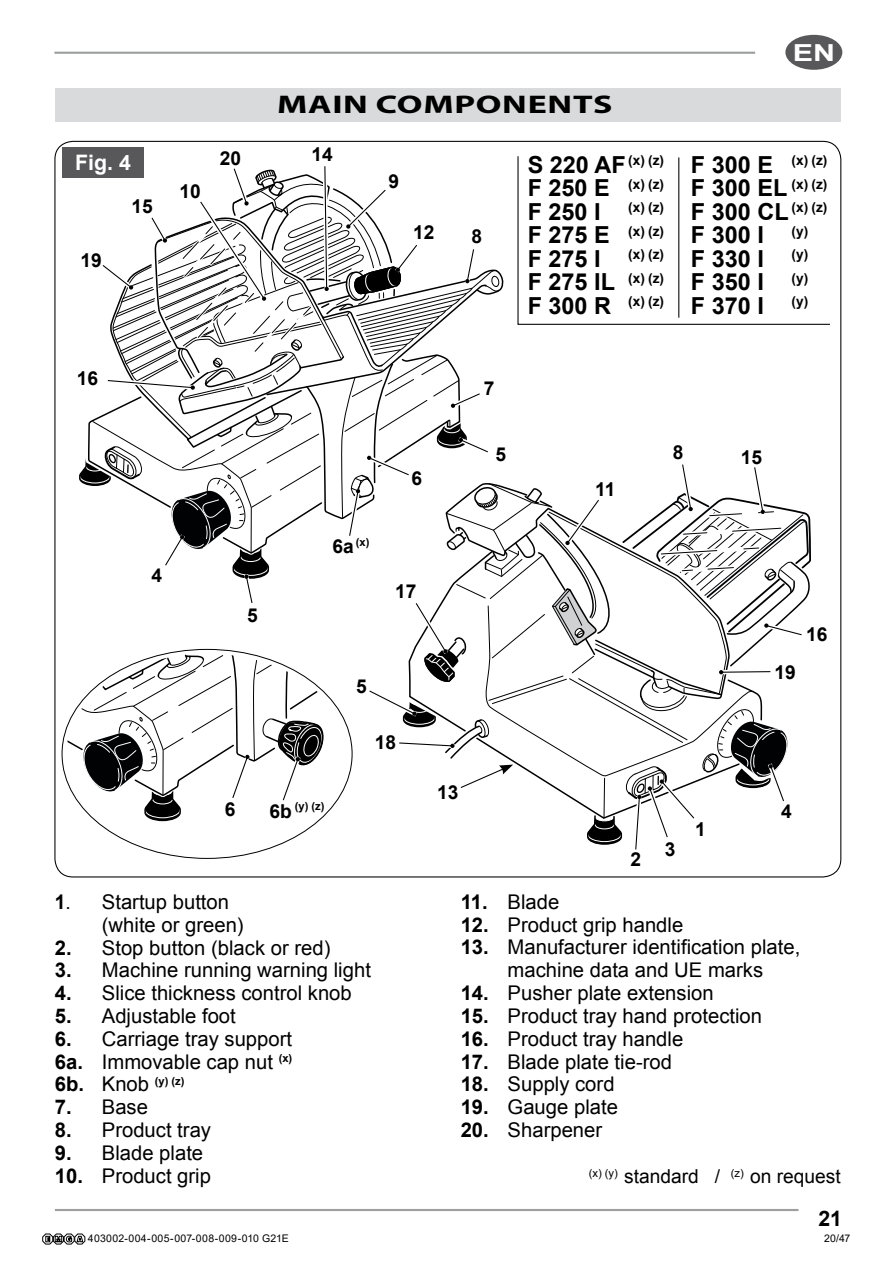
<style>
.page{position:relative;width:893px;height:1263px;background:#fff}
.page>*{position:absolute;margin:0;border:0;box-sizing:border-box;transform-origin:0 0}
.t1{font:700 25.65px "Myriad Pro";letter-spacing:.02em;color:#000;scale:1.4 1}
.t2{font:700 23.4px/23.4px "Arial";color:#000}
.t3{font:700 23.4px "Arial";color:#fff;scale:1.3 1}
.t4{font:700 21.3px "Arial";color:#fff}
.t5{font:700 21.3px "Arial";color:#000}
.t6{font:20.25px/22.8px "Arial";color:#000}
.t7{font:20.25px/22.8px "Arial";color:#000;scale:.95 1}
.t8{font:700 19.2px "Arial";color:#000}
.t9{font:19.2px "Arial";color:#000}
.t10{font:700 13.65px/23.4px "Arial";color:#000;text-align:justify}
.t11{font:700 11.25px "Arial";color:#000}
.t12{font:10.5px "Arial";letter-spacing:.025em;color:#000}
.s1{font-size:23.4px}
.s2{font-weight:700}
.s3{font-size:20.25px}
.s4{font-weight:400;font-size:20.25px}
</style>
<div class="page">
<hr style="left:55px;top:1209px;width:743px;height:2px;background:#9c9e9f">
<hr style="left:54px;top:52px;width:701px;height:2px;background:#9c9e9f">
<div style="left:785px;top:35px;width:57px;height:35px;background:#58585a;border-radius:50%"></div>
<div style="left:55px;top:88px;width:786px;height:34px;background:#d9dadb"></div>
<div style="left:62px;top:148px;width:81px;height:30px;background:#58585a"></div>
<hr style="left:678px;top:157px;width:1px;height:161px;background:#000">
<svg style="left:66px;top:162px;width:748px;height:692px"></svg>
<svg style="left:43px;top:1233px;width:42px;height:11px"></svg>
<p class="t4" style="left:75px;top:148px;width:57px">Fig. 4</p>
<p class="t8" style="left:80px;top:248px;width:23px">19</p>
<p class="t8" style="left:131px;top:193px;width:23px">15</p>
<p class="t8" style="left:180px;top:178px;width:23px">10</p>
<p class="t8" style="left:220px;top:146px;width:23px">20</p>
<p class="t1" style="left:277px;top:88px;width:241px">MAIN COMPONENTS</p>
<p class="t8" style="left:312px;top:142px;width:23px">14</p>
<p class="t8" style="left:388px;top:168px;width:12px">9</p>
<p class="t8" style="left:413px;top:220px;width:23px">12</p>
<p class="t8" style="left:471px;top:224px;width:12px">8</p>
<p class="t2" style="left:528px;top:154px;width:138px">S 220 AF <sup>(x)</sup> <sup>(z)</sup></p>
<p class="t10" style="left:528px;top:173px;width:138px"><span class="s1">F 250 E</span> (x) (z)<br><span class="s1">F 250 I</span> (x) (z)<br><span class="s1">F 275 E</span> (x) (z)<br><span class="s1">F 275 I</span> (x) (z)</p>
<p class="t2" style="left:528px;top:271px;width:138px">F 275 IL <sup>(x)</sup> <sup>(z)</sup></p>
<p class="t10" style="left:528px;top:290px;width:138px"><span class="s1">F 300 R</span> (x) (z)</p>
<p class="t3" style="left:793px;top:37px;width:34px">EN</p>
<p class="t10" style="left:691px;top:149px;width:138px"><span class="s1">F 300 E</span> (x) (z)</p>
<p class="t2" style="left:691px;top:177px;width:138px">F 300 EL <sup>(x)</sup> <sup>(z)<br></sup>F 300 CL <sup>(x)</sup> <sup>(z)<br></sup>F 300 I <sup>(y)<br></sup>F 330 I <sup>(y)<br></sup>F 350 I <sup>(y)<br></sup>F 370 I <sup>(y)</sup></p>
<p class="t8" style="left:77px;top:365px;width:23px">16</p>
<p class="t8" style="left:151px;top:563px;width:12px">4</p>
<p class="t8" style="left:247px;top:602px;width:12px">5</p>
<p class="t11" style="left:356px;top:534px;width:15px">(x)</p>
<p class="t8" style="left:332px;top:533px;width:23px">6a</p>
<p class="t8" style="left:412px;top:465px;width:12px">6</p>
<p class="t8" style="left:395px;top:579px;width:23px">17</p>
<p class="t11" style="left:295px;top:798px;width:31px">(y) (z)</p>
<p class="t8" style="left:225px;top:796px;width:12px">6</p>
<p class="t8" style="left:269px;top:799px;width:24px">6b</p>
<p class="t8" style="left:356px;top:673px;width:12px">5</p>
<p class="t8" style="left:375px;top:729px;width:23px">18</p>
<p class="t8" style="left:437px;top:779px;width:23px">13</p>
<p class="t8" style="left:484px;top:375px;width:12px">7</p>
<p class="t8" style="left:495px;top:441px;width:12px">5</p>
<p class="t8" style="left:595px;top:476px;width:22px">11</p>
<p class="t8" style="left:673px;top:440px;width:12px">8</p>
<p class="t8" style="left:741px;top:445px;width:23px">15</p>
<p class="t8" style="left:630px;top:846px;width:12px">2</p>
<p class="t8" style="left:665px;top:836px;width:12px">3</p>
<p class="t8" style="left:695px;top:816px;width:12px">1</p>
<p class="t8" style="left:774px;top:659px;width:23px">19</p>
<p class="t8" style="left:806px;top:622px;width:23px">16</p>
<p class="t8" style="left:781px;top:799px;width:12px">4</p>
<p class="t7" style="left:102px;top:890px;width:151px;text-indent:-47px"><span class="s2">1</span>. Startup button (white or green)</p>
<p class="t6" style="left:55px;top:936px;width:277px"><span class="s2">2.</span> Stop button (black or red)</p>
<p class="t6" style="left:55px;top:959px;width:318px"><span class="s2">3.</span> Machine running warning light</p>
<p class="t6" style="left:55px;top:982px;width:298px"><span class="s2">4.</span> Slice thickness control knob</p>
<p class="t6" style="left:55px;top:1005px;width:182px"><span class="s2">5.</span> Adjustable foot</p>
<p class="t6" style="left:55px;top:1027px;width:239px"><span class="s2">6.</span> Carriage tray support<br><span class="s2">6a.</span> Immovable cap nut <sup>(x)</sup></p>
<p class="t11" style="left:55px;top:1073px;width:131px"><span class="s3">6b.</span> <span class="s4">Knob</span> (y) (z)</p>
<p class="t6" style="left:55px;top:1096px;width:95px"><span class="s2">7.</span> Base</p>
<p class="t6" style="left:55px;top:1119px;width:158px"><span class="s2">8.</span> Product tray</p>
<p class="t6" style="left:55px;top:1141px;width:150px"><span class="s2">9.</span> Blade plate</p>
<p class="t6" style="left:55px;top:1164px;width:158px"><span class="s2">10.</span> Product grip</p>
<p class="t6" style="left:461px;top:890px;width:100px"><span class="s2">11.</span> Blade</p>
<p class="t6" style="left:461px;top:913px;width:224px"><span class="s2">12.</span> Product grip handle</p>
<p class="t6" style="left:461px;top:936px;width:341px;text-align:center"><span class="s2">13.</span> Manufacturer identification plate, machine data and UE marks</p>
<p class="t6" style="left:461px;top:982px;width:254px"><span class="s2">14.</span> Pusher plate extension</p>
<p class="t6" style="left:461px;top:1004px;width:303px"><span class="s2">15.</span> Product tray hand protection</p>
<p class="t6" style="left:461px;top:1027px;width:224px"><span class="s2">16.</span> Product tray handle</p>
<p class="t6" style="left:461px;top:1050px;width:213px"><span class="s2">17.</span> Blade plate tie-rod</p>
<p class="t6" style="left:461px;top:1073px;width:155px"><span class="s2">18.</span> Supply cord</p>
<p class="t6" style="left:461px;top:1096px;width:159px"><span class="s2">19.</span> Gauge plate</p>
<p class="t6" style="left:461px;top:1119px;width:143px"><span class="s2">20.</span> Sharpener</p>
<p class="t9" style="left:589px;top:1163px;width:254px"><sup>(x)</sup> <sup>(y)</sup> standard / <sup>(z)</sup> on request</p>
<p class="t5" style="left:818px;top:1204px;width:25px">21</p>
<p class="t12" style="left:88px;top:1231px;width:202px">403002-004-005-007-008-009-010 G21E</p>
<p class="t12" style="left:824px;top:1231px;width:28px">20/47</p>
</div>
